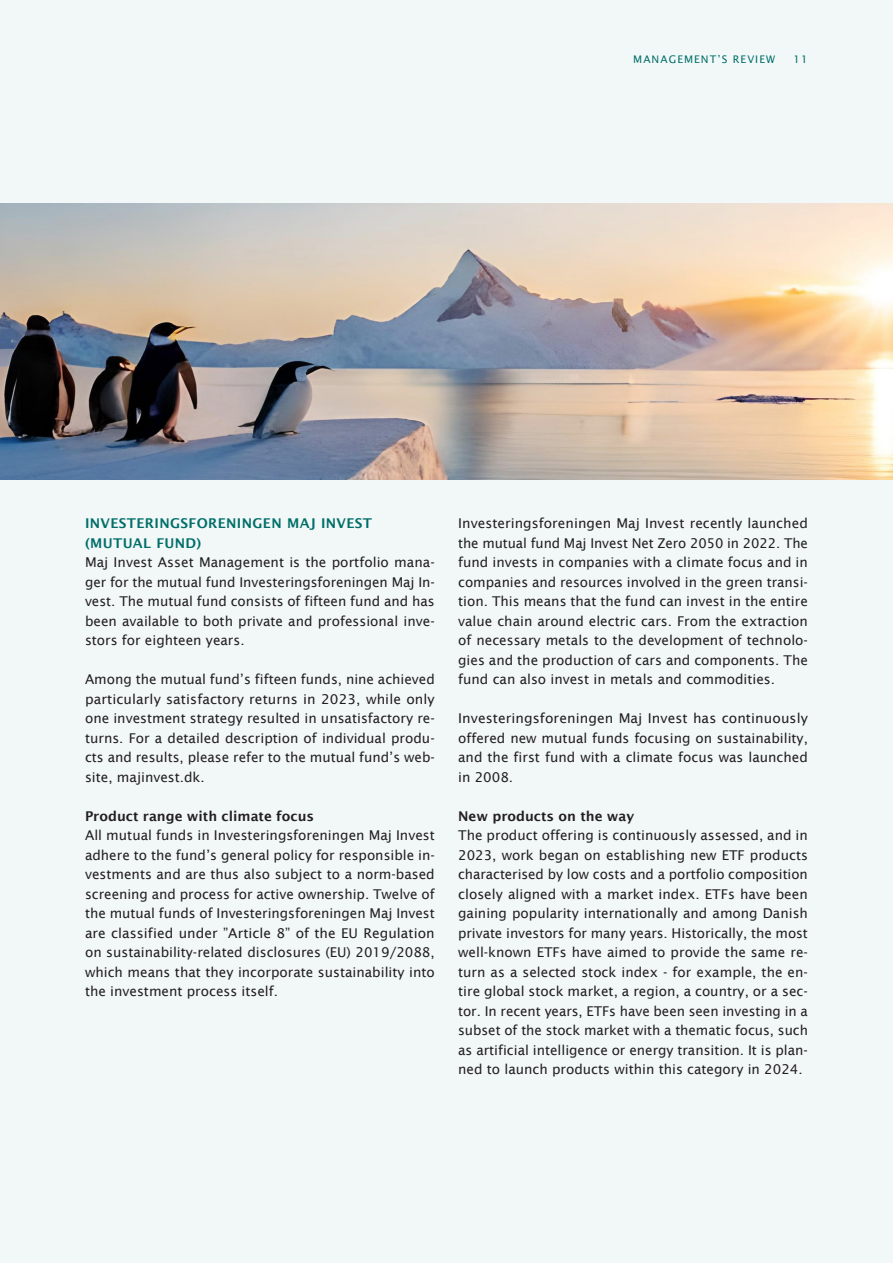
<style>
.page{position:relative;width:893px;height:1263px;background:#f2f8f8}
.page>*{position:absolute;margin:0;border:0;box-sizing:border-box;transform-origin:0 0}
.Brød{font:13.5px/19.5px "Lucida Sans";color:#231f20;text-align:justify}
.Brød_bold{font:600 13.5px "Lucida Sans";color:#231f20}
.Mellemrubrik{font:600 13.5px/19.5px "Lucida Sans";letter-spacing:.025em;color:#016e69}
.t1{font:10.5px "Lucida Sans";letter-spacing:.1em;color:#016e69}
</style>
<div class="page">
<img style="left:0;top:203px;width:893px;height:276px">
<p class="t1" style="left:633px;top:54px;width:143px">MANAGEMENT’S REVIEW</p>
<p class="t1" style="left:794px;top:54px;width:16px">11</p>
<p class="Mellemrubrik" style="left:85px;top:514px;width:289px">INVESTERINGSFORENINGEN MAJ INVEST (MUTUAL FUND)</p>
<p class="Brød" style="left:85px;top:553px;width:351px">Maj Invest Asset Management is the portfolio mana&shy;ger for the mutual fund Investeringsforeningen Maj In&shy;vest. The mutual fund consists of fifteen fund and has been available to both private and professional inve&shy;stors for eighteen years.</p>
<p class="Brød" style="left:85px;top:670px;width:351px">Among the mutual fund’s fifteen funds, nine achieved particularly satisfactory returns in 2023, while only one investment strategy resulted in unsatisfactory re&shy;turns. For a detailed description of individual produ&shy;cts and results, please refer to the mutual fund’s web&shy;site, majinvest.dk.</p>
<p class="Brød_bold" style="left:85px;top:808px;width:231px">Product range with climate focus</p>
<p class="Brød" style="left:85px;top:826px;width:351px">All mutual funds in Investeringsforeningen Maj Invest adhere to the fund’s general policy for responsible in&shy;vestments and are thus also subject to a norm-based screening and process for active ownership. Twelve of the mutual funds of Investeringsforeningen Maj Invest are classified under ”Article 8” of the EU Regulation on sustainability-related disclosures (EU) 2019/2088, which means that they incorporate sustainability into the investment process itself.</p>
<p class="Brød" style="left:458px;top:514px;width:351px">Investeringsforeningen Maj Invest recently launched the mutual fund Maj Invest Net Zero 2050 in 2022. The fund invests in companies with a climate focus and in companies and resources involved in the green transi&shy;tion. This means that the fund can invest in the entire value chain around electric cars. From the extraction of necessary metals to the development of technolo&shy;gies and the production of cars and components. The fund can also invest in metals and commodities.</p>
<p class="Brød" style="left:458px;top:709px;width:351px">Investeringsforeningen Maj Invest has continuously offered new mutual funds focusing on sustainability, and the first fund with a climate focus was launched in 2008.</p>
<p class="Brød_bold" style="left:458px;top:808px;width:178px">New products on the way</p>
<p class="Brød" style="left:458px;top:826px;width:351px">The product offering is continuously assessed, and in 2023, work began on establishing new ETF products characterised by low costs and a portfolio composition closely aligned with a market index. ETFs have been gaining popularity internationally and among Danish private investors for many years. Historically, the most well-known ETFs have aimed to provide the same re&shy;turn as a selected stock index - for example, the en&shy;tire global stock market, a region, a country, or a sec&shy;tor. In recent years, ETFs have been seen investing in a subset of the stock market with a thematic focus, such as artificial intelligence or energy transition. It is plan&shy;ned to launch products within this category in 2024.</p>
</div>
